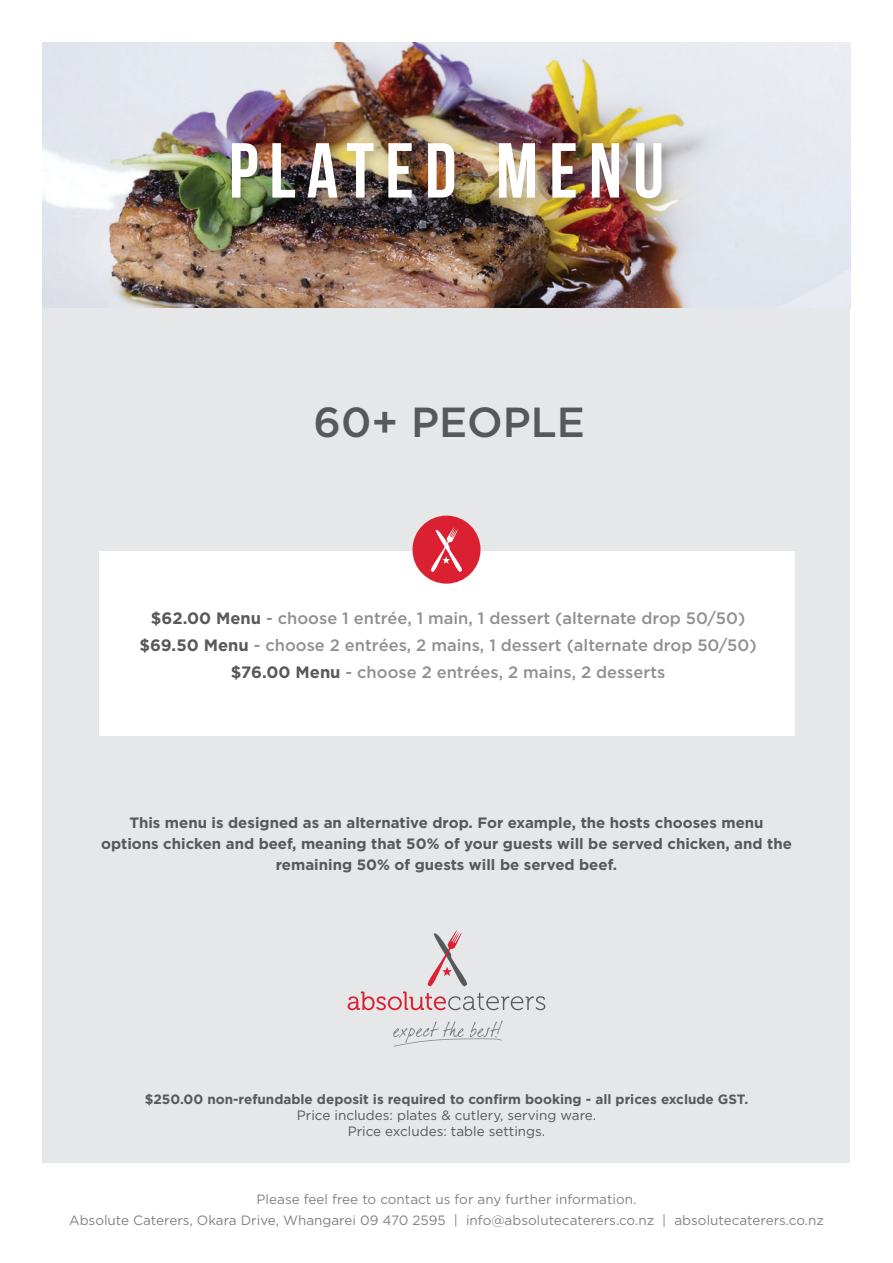
<style>
.page{position:relative;width:893px;height:1263px;background:#fff}
.page>*{position:absolute;margin:0;border:0;box-sizing:border-box;transform-origin:0 0}
.t1{font:77.7px "Bebas Neue";letter-spacing:.145em;color:#fff}
.t2{font:500 42px "Gotham";color:#57585a}
.t3{font:500 16.5px/27px "Gotham";color:#8e9091;text-align:center}
.t4{font:700 15px/21px "Gotham";color:#57585a;text-align:center}
.t5{font:13.5px/21px "Gotham";color:#808285;text-align:center}
.t6{font:700 13.5px "Gotham";color:#59595c}
.t7{font:13.5px/16.2px "Gotham";color:#57585a;text-align:center}
.s1{font-weight:700;color:#59595c}
</style>
<div class="page">
<img style="left:43px;top:43px;width:807px;height:265px">
<div style="left:43px;top:308px;width:807px;height:855px;background:#e6e7e9"></div>
<div style="left:227px;top:138px;width:447px;height:73px;background:#231f20;opacity:.2"></div>
<div style="left:99px;top:551px;width:695px;height:185px;background:#fff"></div>
<div style="left:412px;top:516px;width:68px;height:68px;background:#da2031;border-radius:50%"></div>
<svg style="left:431px;top:527px;width:31px;height:45px"></svg>
<svg style="left:393px;top:1020px;width:110px;height:27px"></svg>
<svg style="left:348px;top:930px;width:197px;height:80px"></svg>
<h1 class="t1" style="left:229px;top:128px;width:437px">PLATED MENU</h1>
<h2 class="t2" style="left:314px;top:398px;width:273px">60+ PEOPLE</h2>
<p class="t3" style="left:139px;top:604px;width:619px"><span class="s1">$62.00 Menu</span> - choose 1 entrée, 1 main, 1 dessert (alternate drop 50/50) <span class="s1">$69.50 Menu</span> - choose 2 entrées, 2 mains, 1 dessert (alternate drop 50/50) <span class="s1">$76.00 Menu</span> - choose 2 entrées, 2 mains, 2 desserts</p>
<p class="t4" style="left:101px;top:812px;width:692px">This menu is designed as an alternative drop. For example, the hosts chooses menu options chicken and beef, meaning that 50% of your guests will be served chicken, and the remaining 50% of guests will be served beef.</p>
<p class="t6" style="left:145px;top:1091px;width:605px">$250.00 non-refundable deposit is required to confirm booking - all prices exclude GST.</p>
<p class="t7" style="left:297px;top:1107px;width:301px">Price includes: plates &amp; cutlery, serving ware.<br>Price excludes: table settings.</p>
<p class="t5" style="left:69px;top:1188px;width:756px">Please feel free to contact us for any further information.<br>Absolute Caterers, Okara Drive, Whangarei 09 470 2595 | info@absolutecaterers.co.nz | absolutecaterers.co.nz</p>
</div>
